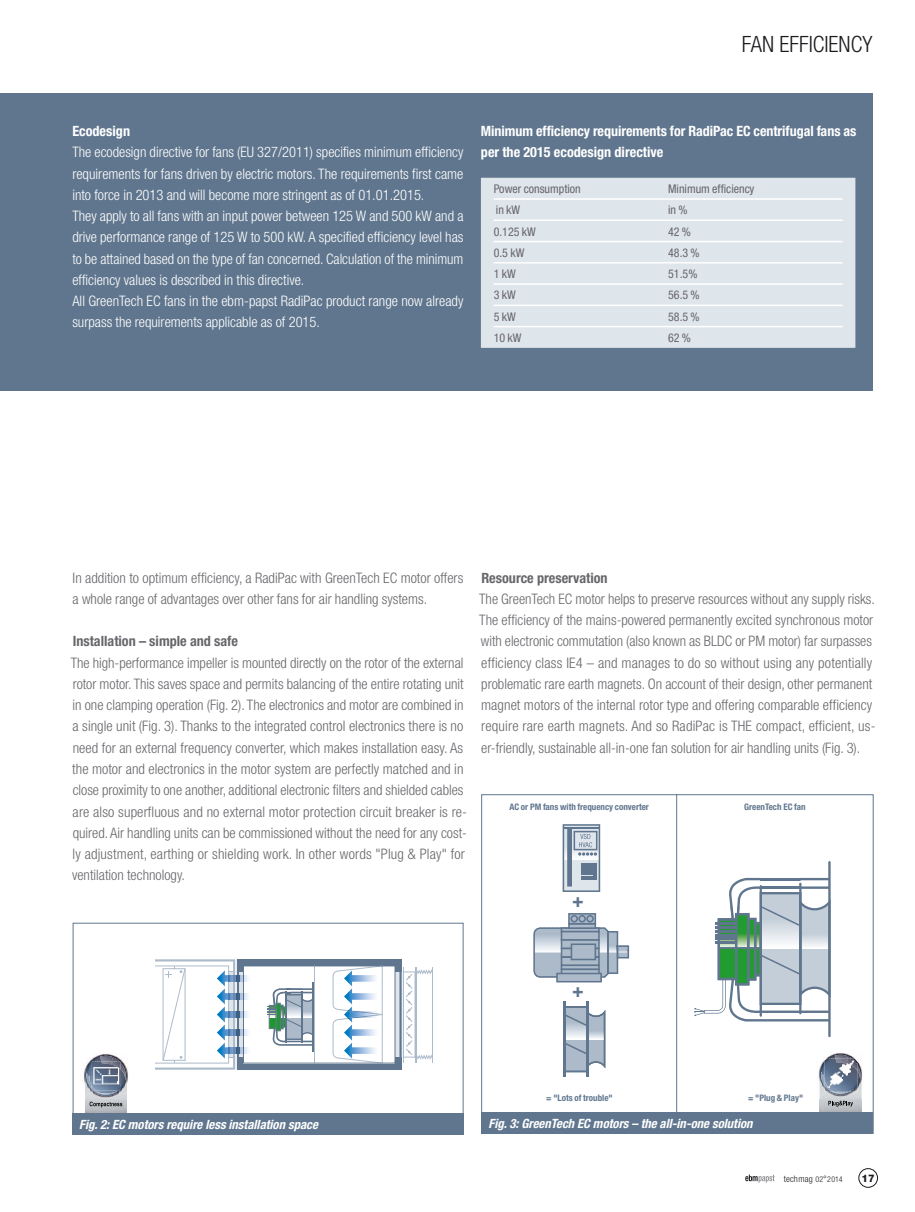
<style>
.page{position:relative;width:915px;height:1212px;background:#fff}
.page>*{position:absolute;margin:0;border:0;box-sizing:border-box;transform-origin:0 0}
.t1{font:300 condensed 22.5px "Helvetica Neue LT";color:#1b1c20}
.t2{font:700 condensed 19.35px "Helvetica Neue LT";color:#60768e}
.t3{font:300 condensed 14.4px/21.3px "Helvetica Neue LT";color:#67666b}
.t4{font:300 condensed 14.4px/21.3px "Helvetica Neue LT";color:#fff}
.t5{font:700 condensed 14.1px/21.3px "Helvetica Neue LT";color:#fff}
.t6{font:700 condensed 14.1px "Helvetica Neue LT";color:#67666b}
.t7{font:italic 700 condensed 12.75px "Helvetica Neue LT";color:#fff}
.t8{font:condensed 12px "Helvetica Neue LT";color:#67666b}
.t9{font:800 10.5px "Helvetica Neue LT";color:#1b1c20}
.t10{font:700 condensed 9px "Helvetica Neue LT";color:#60768e}
.t11{font:300 condensed 9px "Helvetica Neue LT";letter-spacing:.02em;color:#1b1c20}
.s1{font-size:7.95px}
</style>
<div class="page">
<div style="left:0;top:94px;width:872px;height:297px;background:#60768e"></div>
<svg style="left:155px;top:959px;width:278px;height:111px"></svg>
<img style="left:85px;top:1107px;width:42px;height:6px">
<img style="left:84px;top:1069px;width:1px;height:15px">
<svg style="left:85px;top:1054px;width:43px;height:53px;background:#939ba8"></svg>
<div style="left:72px;top:1113px;width:391px;height:21px;background:#60768e"></div>
<div style="left:481px;top:1112px;width:391px;height:21px;background:#60768e"></div>
<svg style="left:562px;top:824px;width:38px;height:68px;background:#abb8c5"></svg>
<hr style="left:593px;top:867px;width:4px;height:12px;background:#60768e">
<hr style="left:563px;top:1001px;width:2px;height:76px;background:#60768e">
<hr style="left:586px;top:1001px;width:2px;height:76px;background:#60768e">
<svg style="left:565px;top:1006px;width:40px;height:66px"></svg>
<svg style="left:533px;top:913px;width:96px;height:69px"></svg>
<hr style="left:828px;top:861px;width:2px;height:176px;background:#60768e">
<svg style="left:694px;top:862px;width:135px;height:159px"></svg>
<div style="left:481px;top:794px;width:392px;height:340px;border:1px solid #60768e"></div>
<img style="left:819px;top:1106px;width:42px;height:6px">
<svg style="left:819px;top:1053px;width:43px;height:53px;background:#99a1ae"></svg>
<hr style="left:676px;top:794px;width:1px;height:324px;background:#60768e">
<div style="left:480px;top:178px;width:375px;height:170px;background:#dee5eb"></div>
<hr style="left:493px;top:198px;width:175px;height:2px;background:#fff">
<hr style="left:493px;top:220px;width:175px;height:1px;background:#fff">
<hr style="left:668px;top:198px;width:174px;height:2px;background:#fff">
<hr style="left:668px;top:220px;width:174px;height:1px;background:#fff">
<hr style="left:493px;top:241px;width:349px;height:1px;background:#fff">
<hr style="left:493px;top:262px;width:349px;height:2px;background:#fff">
<hr style="left:493px;top:283px;width:349px;height:2px;background:#fff">
<hr style="left:493px;top:305px;width:349px;height:1px;background:#fff">
<hr style="left:493px;top:326px;width:349px;height:1px;background:#fff">
<div style="left:858px;top:1168px;width:19px;height:19px;border:1px solid #1b1c20;border-radius:50%"></div>
<svg style="left:745px;top:1174px;width:29px;height:9px"></svg>
<h1 class="t1" style="left:741px;top:36px;width:132px">FAN EFFICIENCY</h1>
<p class="t5" style="left:72px;top:122px;width:59px">Ecodesign</p>
<p class="t4" style="left:72px;top:143px;width:392px">The ecodesign directive for fans (EU 327/2011) specifies minimum efficiency requirements for fans driven by electric motors. The requirements first came into force in 2013 and will become more stringent as of 01.01.2015.<br>They apply to all fans with an input power between 125 W and 500 kW and a drive performance range of 125 W to 500 kW. A specified efficiency level has to be attained based on the type of fan concerned. Calculation of the minimum efficiency values is described in this directive.<br>All GreenTech EC fans in the ebm-papst RadiPac product range now already surpass the requirements applicable as of 2015.</p>
<p class="t5" style="left:480px;top:122px;width:377px">Minimum efficiency requirements for RadiPac EC centrifugal fans as per the 2015 ecodesign directive</p>
<p class="t8" style="left:493px;top:184px;width:89px">Power consumption</p>
<p class="t8" style="left:668px;top:184px;width:88px">Minimum efficiency</p>
<p class="t8" style="left:496px;top:206px;width:26px">in kW</p>
<p class="t8" style="left:668px;top:206px;width:21px">in %</p>
<p class="t8" style="left:493px;top:227px;width:44px">0.125 kW</p>
<p class="t8" style="left:668px;top:227px;width:24px">42 %</p>
<p class="t8" style="left:493px;top:248px;width:32px">0.5 kW</p>
<p class="t8" style="left:668px;top:248px;width:33px">48.3 %</p>
<p class="t8" style="left:493px;top:270px;width:24px">1 kW</p>
<p class="t8" style="left:668px;top:270px;width:31px">51.5%</p>
<p class="t8" style="left:493px;top:291px;width:24px">3 kW</p>
<p class="t8" style="left:668px;top:291px;width:33px">56.5 %</p>
<p class="t8" style="left:493px;top:312px;width:24px">5 kW</p>
<p class="t8" style="left:668px;top:312px;width:33px">58.5 %</p>
<p class="t8" style="left:493px;top:334px;width:29px">10 kW</p>
<p class="t8" style="left:668px;top:334px;width:24px">62 %</p>
<p class="t3" style="left:73px;top:568px;width:392px">In addition to optimum efficiency, a RadiPac with GreenTech EC motor offers a whole range of advantages over other fans for air handling systems.</p>
<p class="t6" style="left:73px;top:636px;width:167px">Installation – simple and safe</p>
<p class="t3" style="left:71px;top:653px;width:398px">The high-performance impeller is mounted directly on the rotor of the external rotor motor. This saves space and permits balancing of the entire rotating unit in one clamping operation (Fig. 2). The electronics and motor are combined in a single unit (Fig. 3). Thanks to the integrated control electronics there is no need for an external frequency converter, which makes installation easy. As the motor and electronics in the motor system are perfectly matched and in close proximity to one another, additional electronic filters and shielded cables are also superfluous and no external motor protection circuit breaker is re&shy;quired. Air handling units can be commissioned without the need for any cost&shy;ly adjustment, earthing or shielding work. In other words "Plug &amp; Play" for ventilation technology.</p>
<p class="t6" style="left:481px;top:572px;width:128px">Resource preservation</p>
<p class="t3" style="left:479px;top:589px;width:397px">The GreenTech EC motor helps to preserve resources without any supply risks.<br>The efficiency of the mains-powered permanently excited synchronous motor with electronic commutation (also known as BLDC or PM motor) far surpasses efficiency class IE4 – and manages to do so without using any potentially problematic rare earth magnets. On account of their design, other permanent magnet motors of the internal rotor type and offering comparable efficiency require rare earth magnets. And so RadiPac is THE compact, efficient, us&shy;er-friendly, sustainable all-in-one fan solution for air handling units (Fig. 3).</p>
<p class="t10" style="left:509px;top:803px;width:141px">AC or PM fans with frequency converter</p>
<p class="t10" style="left:744px;top:803px;width:63px">GreenTech EC fan</p>
<h2 class="t2" style="left:572px;top:889px;width:13px">+</h2>
<h2 class="t2" style="left:572px;top:979px;width:13px">+</h2>
<p class="t7" style="left:79px;top:1119px;width:240px">Fig. 2: EC motors require less installation space</p>
<p class="t10" style="left:546px;top:1094px;width:68px">= "Lots of trouble"</p>
<p class="t10" style="left:747px;top:1094px;width:57px">= "Plug &amp; Play"</p>
<p class="t7" style="left:488px;top:1119px;width:265px">Fig. 3: GreenTech EC motors – the all-in-one solution</p>
<p class="t11" style="left:783px;top:1175px;width:60px">techmag <span class="s1">02</span>°<span class="s1">2014</span></p>
<p class="t9" style="left:861px;top:1174px;width:15px">17</p>
</div>
